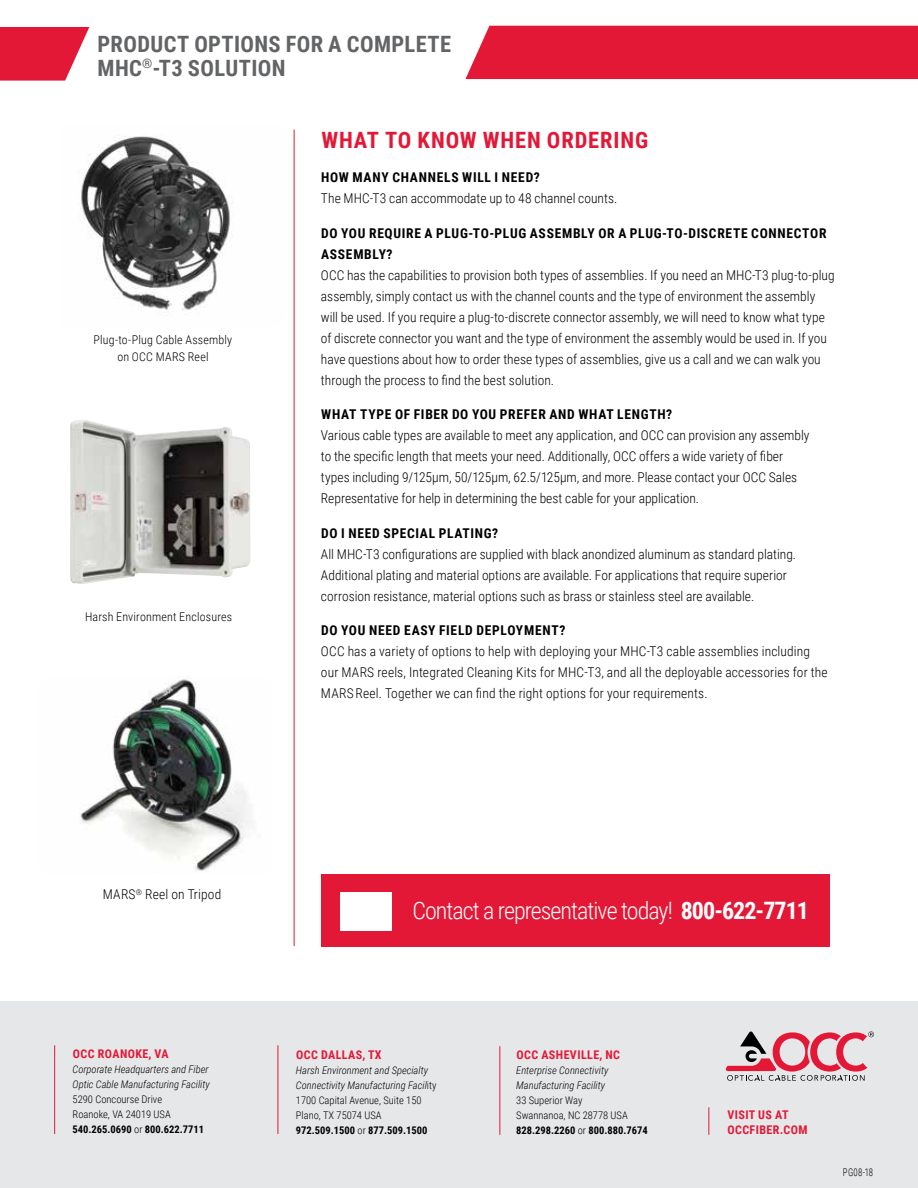
<style>
.page{position:relative;width:918px;height:1188px;background:#fff}
.page>*{position:absolute;margin:0;border:0;box-sizing:border-box;transform-origin:0 0}
.t1{font:300 24px "Roboto Condensed";letter-spacing:-.04em;color:#fff}
.t2{font:700 22.5px/24px "Roboto Condensed";letter-spacing:.015em;color:#636466}
.t3{font:700 22.5px "Roboto Condensed";letter-spacing:.04em;color:#e31837}
.t4{font:300 13.5px/21px "Roboto Condensed";color:#000}
.t5{font:700 13.5px/21px "Roboto Condensed";letter-spacing:.05em;color:#000}
.t6{font:300 12px/16.5px "Roboto Condensed";letter-spacing:.015em;color:#000;text-align:center}
.t7{font:700 12px/15px "Roboto Condensed";letter-spacing:.035em;color:#e31837}
.t8{font:300 10.65px "Roboto Condensed";letter-spacing:.025em;color:#000;scale:.83 1}
.t9{font:italic 300 10.5px/15px "Roboto Condensed";color:#000}
.t10{font:300 10.5px/15px "Roboto Condensed";color:#000}
.s1{font-weight:700}
.s2{font-style:normal}
.s3{font-weight:700;font-style:normal}
</style>
<div class="page">
<svg style="left:0;top:27px;width:89px;height:54px;background:#e63852"></svg>
<div style="left:465px;top:26px;width:453px;height:53px;background:#e31837"></div>
<hr style="left:294px;top:130px;width:1px;height:816px;background:#e31837">
<div style="left:0;top:1002px;width:918px;height:186px;background:#e6e7e8"></div>
<hr style="left:500px;top:1046px;width:1px;height:89px;background:#e31837">
<svg style="left:708px;top:1107px;width:1px;height:28px"></svg>
<hr style="left:278px;top:1045px;width:1px;height:89px;background:#e31837">
<hr style="left:54px;top:1045px;width:1px;height:89px;background:#e31837">
<div style="left:321px;top:875px;width:508px;height:72px;background:#e31837"></div>
<div style="left:340px;top:893px;width:52px;height:38px;background:#fff"></div>
<img style="left:81px;top:136px;width:152px;height:179px">
<img style="left:70px;top:420px;width:181px;height:164px">
<img style="left:79px;top:679px;width:173px;height:192px">
<svg style="left:725px;top:1032px;width:149px;height:49px"></svg>
<h2 class="t2" style="left:98px;top:31px;width:355px">PRODUCT OPTIONS FOR A COMPLETE<br>MHC<sup>®</sup>-T3 SOLUTION</h2>
<p class="t6" style="left:94px;top:331px;width:140px">Plug-to-Plug Cable Assembly on OCC MARS Reel</p>
<p class="t6" style="left:85px;top:608px;width:149px">Harsh Environment Enclosures</p>
<h2 class="t3" style="left:321px;top:124px;width:328px">WHAT TO KNOW WHEN ORDERING</h2>
<p class="t5" style="left:321px;top:166px;width:220px">HOW MANY CHANNELS WILL I NEED?</p>
<p class="t4" style="left:321px;top:187px;width:298px">The MHC-T3 can accommodate up to 48 channel counts.</p>
<p class="t5" style="left:321px;top:222px;width:507px">DO YOU REQUIRE A PLUG-TO-PLUG ASSEMBLY OR A PLUG-TO-DISCRETE CONNECTOR<br>ASSEMBLY?</p>
<p class="t4" style="left:321px;top:264px;width:515px">OCC has the capabilities to provision both types of assemblies. If you need an MHC-T3 plug-to-plug assembly, simply contact us with the channel counts and the type of environment the assembly will be used. If you require a plug-to-discrete connector assembly, we will need to know what type of discrete connector you want and the type of environment the assembly would be used in. If you have questions about how to order these types of assemblies, give us a call and we can walk you through the process to find the best solution.</p>
<p class="t5" style="left:321px;top:404px;width:352px">WHAT TYPE OF FIBER DO YOU PREFER AND WHAT LENGTH?</p>
<p class="t4" style="left:321px;top:425px;width:490px">Various cable types are available to meet any application, and OCC can provision any assembly to the specific length that meets your need. Additionally, OCC offers a wide variety of fiber types including 9/125µm, 50/125µm, 62.5/125µm, and more. Please contact your OCC Sales Representative for help in determining the best cable for your application.</p>
<p class="t5" style="left:321px;top:522px;width:178px">DO I NEED SPECIAL PLATING?</p>
<p class="t4" style="left:321px;top:543px;width:477px">All MHC-T3 configurations are supplied with black anondized aluminum as standard plating.<br>Additional plating and material options are available. For applications that require superior corrosion resistance, material options such as brass or stainless steel are available.</p>
<p class="t5" style="left:321px;top:620px;width:246px">DO YOU NEED EASY FIELD DEPLOYMENT?</p>
<p class="t4" style="left:321px;top:641px;width:508px">OCC has a variety of options to help with deploying your MHC-T3 cable assemblies including our MARS reels, Integrated Cleaning Kits for MHC-T3, and all the deployable accessories for the<br>MARSReel. Together we can find the right options for your requirements.</p>
<p class="t4" style="left:103px;top:884px;width:120px">MARS<sup>®</sup> Reel on Tripod</p>
<p class="t7" style="left:73px;top:1046px;width:97px">OCC ROANOKE, VA</p>
<p class="t9" style="left:73px;top:1062px;width:139px">Corporate Headquarters and Fiber<br>Optic Cable Manufacturing Facility</p>
<p class="t10" style="left:73px;top:1092px;width:133px">5290 Concourse Drive<br>Roanoke, VA 24019 USA<br><span class="s1">540.265.0690</span> or <span class="s1">800.622.7711</span></p>
<h1 class="t1" style="left:412px;top:894px;width:398px">Contact a representative today! <span class="s1">800-622-7711</span></h1>
<p class="t7" style="left:296px;top:1047px;width:87px">OCC DALLAS, TX</p>
<p class="t9" style="left:296px;top:1062px;width:142px">Harsh Environment and Specialty<br>Connectivity Manufacturing Facil<span class="s2">ity<br>1700 Capital Avenue, Suite 150<br>Plano, TX 75074 USA<br></span><span class="s3">972.509.1500</span> <span class="s2">or</span> <span class="s3">877.509.1500</span></p>
<p class="t7" style="left:516px;top:1047px;width:105px">OCC ASHEVILLE, NC</p>
<p class="t9" style="left:516px;top:1062px;width:94px">Enterprise Connectivity<br>Manufacturing Facility</p>
<p class="t10" style="left:516px;top:1092px;width:133px">33 Superior Way<br>Swannanoa, NC 28778 USA<br><span class="s1">828.298.2260</span> or <span class="s1">800.880.7674</span></p>
<p class="t7" style="left:727px;top:1107px;width:82px">VISIT US AT<br>OCCFIBER.COM</p>
<p class="t8" style="left:843px;top:1164px;width:38px">PG08-18</p>
</div>
